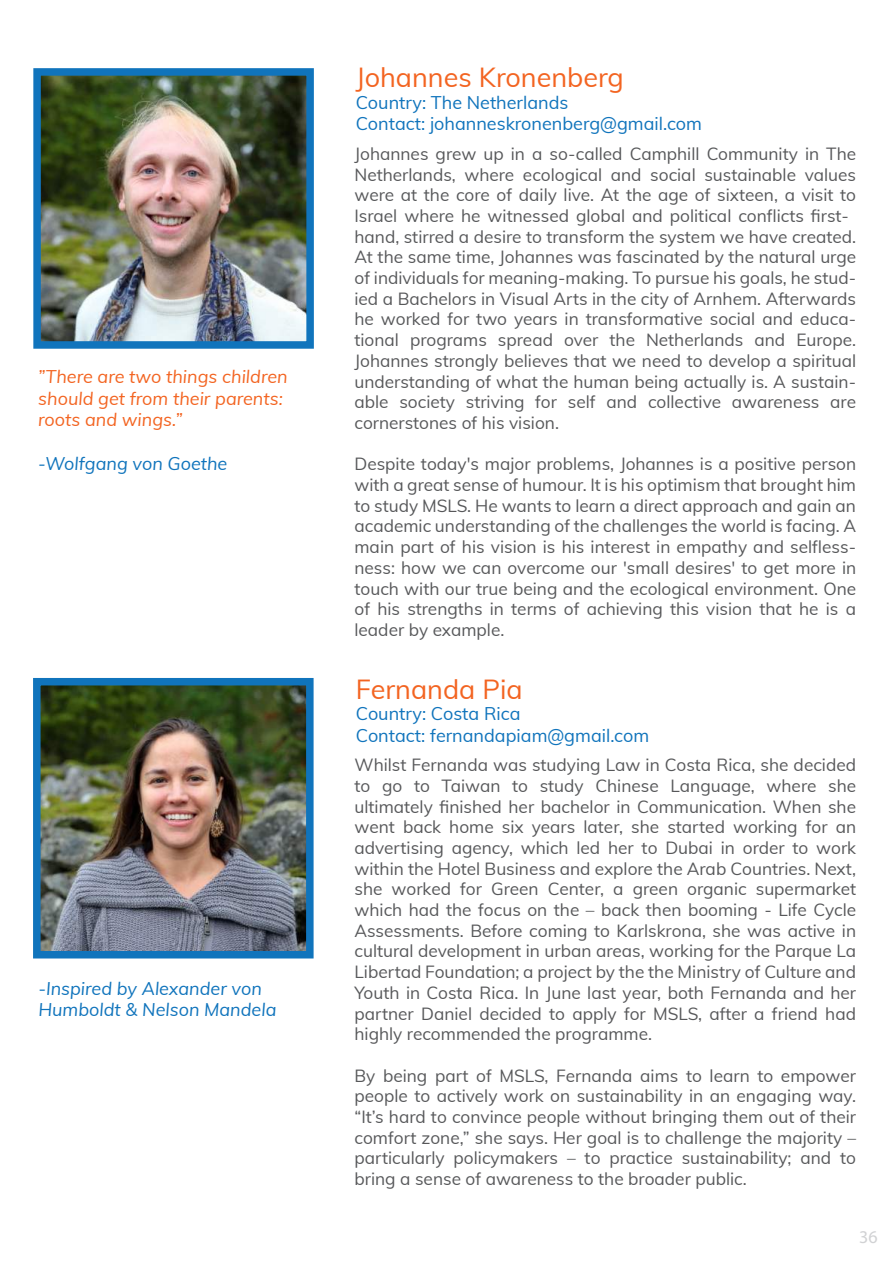
<style>
.page{position:relative;width:893px;height:1263px;background:#fff}
.page>*{position:absolute;margin:0;border:0;box-sizing:border-box;transform-origin:0 0}
.t1{font:27px "Muli";color:#f36421}
.t2{font:18px/21.6px "Muli";color:#1074bc}
.t3{font:italic 18px/21.6px "Muli";color:#f36421}
.t4{font:italic 18px/21.6px "Muli";color:#1074bc}
.t5{font:18px "Myriad Pro";color:#d1d2d4}
.t6{font:17.25px/20.7px "Muli";color:#57585a;text-align:justify}
</style>
<div class="page">
<img style="left:42px;top:687px;width:263px;height:262px">
<img style="left:42px;top:77px;width:263px;height:263px">
<div style="left:33px;top:68px;width:281px;height:281px;border:8px solid #1074bc"></div>
<div style="left:33px;top:678px;width:281px;height:280px;border:8px solid #1074bc"></div>
<p class="t3" style="left:38px;top:365px;width:251px">”There are two things children should get from their parents: roots and wings.”</p>
<p class="t4" style="left:38px;top:451px;width:191px">-Wolfgang von Goethe</p>
<p class="t4" style="left:38px;top:976px;width:240px">-Inspired by Alexander von<br>Humboldt &amp; Nelson Mandela</p>
<h1 class="t1" style="left:356px;top:58px;width:270px">Johannes Kronenberg</h1>
<p class="t2" style="left:356px;top:91px;width:348px">Country: The Netherlands<br>Contact: johanneskronenberg@gmail.com</p>
<p class="t6" style="left:354px;top:142px;width:503px;text-align:left">Johannes grew up in a so-called Camphill Community in The Netherlands, where ecological and social sustainable values were at the core of daily live. At the age of sixteen, a visit to Israel where he witnessed global and political conflicts first&shy;hand, stirred a desire to transform the system we have created.<br>At the same time, Johannes was fascinated by the natural urge of individuals for meaning-making. To pursue his goals, he stud&shy;ied a Bachelors in Visual Arts in the city of Arnhem. Afterwards he worked for two years in transformative social and educa&shy;tional programs spread over the Netherlands and Europe.<br>Johannes strongly believes that we need to develop a spiritual understanding of what the human being actually is. A sustain&shy;able society striving for self and collective awareness are cornerstones of his vision.</p>
<p class="t6" style="left:354px;top:453px;width:503px">Despite today's major problems, Johannes is a positive person with a great sense of humour. It is his optimism that brought him to study MSLS. He wants to learn a direct approach and gain an academic understanding of the challenges the world is facing. A main part of his vision is his interest in empathy and selfless&shy;ness: how we can overcome our 'small desires' to get more in touch with our true being and the ecological environment. One of his strengths in terms of achieving this vision that he is a leader by example.</p>
<h1 class="t1" style="left:356px;top:669px;width:168px">Fernanda Pia</h1>
<p class="t2" style="left:356px;top:702px;width:295px">Country: Costa Rica<br>Contact: fernandapiam@gmail.com</p>
<p class="t6" style="left:354px;top:754px;width:503px">Whilst Fernanda was studying Law in Costa Rica, she decided to go to Taiwan to study Chinese Language, where she ultimately finished her bachelor in Communication. When she went back home six years later, she started working for an advertising agency, which led her to Dubai in order to work within the Hotel Business and explore the Arab Countries. Next, she worked for Green Center, a green organic supermarket which had the focus on the – back then booming - Life Cycle Assessments. Before coming to Karlskrona, she was active in cultural development in urban areas, working for the Parque La Libertad Foundation; a project by the the Ministry of Culture and Youth in Costa Rica. In June last year, both Fernanda and her partner Daniel decided to apply for MSLS, after a friend had highly recommended the programme.</p>
<p class="t6" style="left:354px;top:1064px;width:503px">By being part of MSLS, Fernanda aims to learn to empower people to actively work on sustainability in an engaging way. “It’s hard to convince people without bringing them out of their comfort zone,” she says. Her goal is to challenge the majority – particularly policymakers – to practice sustainability; and to bring a sense of awareness to the broader public.</p>
<p class="t5" style="left:859px;top:1225px;width:20px">36</p>
</div>
